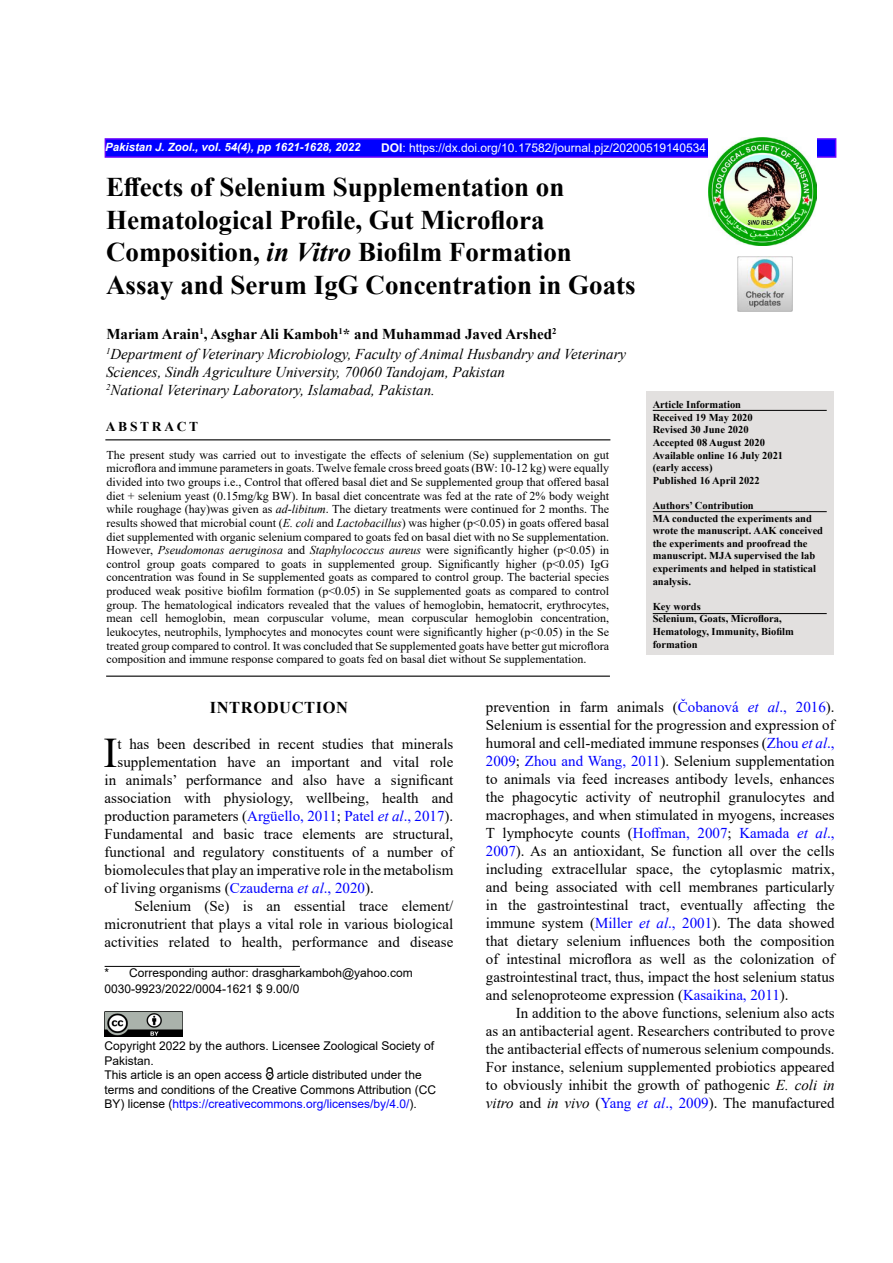
<style>
.page{position:relative;width:893px;height:1263px;background:#fff}
.page>*{position:absolute;margin:0;border:0;box-sizing:border-box;transform-origin:0 0}
.t1{font:42.15px "Times New Roman";color:#000}
.t2{font:700 27px/32.4px "Times New Roman";color:#000}
.t3{font:700 16.5px "Times New Roman";letter-spacing:.035em;color:#000}
.t4{font:15px/18px "Times New Roman";color:#000;text-align:justify}
.t5{font:italic 15px/20px "Times New Roman";color:#000}
.t6{font:700 13.5px "Times New Roman";letter-spacing:.2em;color:#000}
.t7{font:12px/13.6px "Times New Roman";color:#000;text-align:justify}
.t8{font:12px/14.4px "Arial";color:#000}
.t9{font:12px "Arial";color:#fff}
.t10{font:italic 700 11.4px "Arial";color:#fff}
.t11{font:700 10.5px/12.6px "Times New Roman";color:#000}
.s1{font-weight:700}
.s2{font-style:italic}
.s3{font-weight:700;font-style:normal}
.s4{color:#00f}
.s5{font-style:italic;color:#00f}
</style>
<div class="page">
<div style="left:105px;top:138px;width:731px;height:20px;background:#00f;border:2px solid #60f"></div>
<img style="left:708px;top:138px;width:108px;height:108px">
<div style="left:646px;top:391px;width:187px;height:264px;background:#e2e0df"></div>
<hr style="left:653px;top:511px;width:174px;height:1px;background:#000">
<hr style="left:105px;top:439px;width:505px;height:1px;background:#000">
<hr style="left:106px;top:676px;width:504px;height:1px;background:#000">
<hr style="left:653px;top:410px;width:174px;height:1px;background:#000">
<img style="left:105px;top:1011px;width:77px;height:25px">
<svg style="left:265px;top:1068px;width:9px;height:11px"></svg>
<hr style="left:105px;top:966px;width:195px;height:1px;background:#000">
<hr style="left:653px;top:613px;width:174px;height:1px;background:#000">
<img style="left:737px;top:256px;width:56px;height:55px">
<p class="t10" style="left:105px;top:139px;width:257px">Pakistan J. Zool., vol. 54(4), pp 1621-1628, 2022</p>
<p class="t9" style="left:381px;top:139px;width:326px"><span class="s1">DOI</span>: https://dx.doi.org/10.17582/journal.pjz/20200519140534</p>
<h2 class="t2" style="left:106px;top:170px;width:531px">Effects of Selenium Supplementation on Hematological Profile, Gut Microflora Composition, <span class="s2">in Vitro</span> Biofilm Formation Assay and Serum IgG Concentration in Goats</h2>
<p class="t5" style="left:106px;top:323px;width:522px"><span class="s3">Mariam Arain</span><sup>1</sup><span class="s3">, Asghar Ali Kamboh</span><sup>1</sup><span class="s3">* and Muhammad Javed Arshed</span><sup>2<br></sup><sup>1</sup>Department of Veterinary Microbiology, Faculty of Animal Husbandry and Veterinary</p>
<p class="t5" style="left:106px;top:362px;width:401px;line-height:18px">Sciences, Sindh Agriculture University, 70060 Tandojam, Pakistan<br><sup>2</sup>National Veterinary Laboratory, Islamabad, Pakistan.</p>
<p class="t11" style="left:653px;top:398px;width:132px">Article Information<br>Received 19 May 2020<br>Revised 30 June 2020<br>Accepted 08 August 2020<br>Available online 16 July 2021 (early access)<br>Published 16 April 2022</p>
<p class="t11" style="left:653px;top:499px;width:172px">Authors’ Contribution<br>MA conducted the experiments and wrote the manuscript. AAK conceived the experiments and proofread the manuscript. MJA supervised the lab experiments and helped in statistical analysis.</p>
<p class="t11" style="left:653px;top:600px;width:143px">Key words<br>Selenium, Goats, Microflora,<br>Hematology, Immunity, Biofilm formation</p>
<p class="t6" style="left:106px;top:417px;width:94px">ABSTRACT</p>
<p class="t7" style="left:107px;top:447px;width:504px">The present study was carried out to investigate the effects of selenium (Se) supplementation on gut microflora and immune parameters in goats. Twelve female cross breed goats (BW: 10-12 kg) were equally divided into two groups i.e., Control that offered basal diet and Se supplemented group that offered basal diet + selenium yeast (0.15mg/kg BW). In basal diet concentrate was fed at the rate of 2% body weight while roughage (hay)was given as <span class="s2">ad-libitum</span>. The dietary treatments were continued for 2 months. The results showed that microbial count (<span class="s2">E. coli</span> and <span class="s2">Lactobacillus</span>) was higher (p&lt;0.05) in goats offered basal diet supplemented with organic selenium compared to goats fed on basal diet with no Se supplementation.<br>However, <span class="s2">Pseudomonas aeruginosa</span> and <span class="s2">Staphylococcus aureus</span> were significantly higher (p&lt;0.05) in control group goats compared to goats in supplemented group. Significantly higher (p&lt;0.05) IgG concentration was found in Se supplemented goats as compared to control group. The bacterial species produced weak positive biofilm formation (p&lt;0.05) in Se supplemented goats as compared to control group. The hematological indicators revealed that the values of hemoglobin, hematocrit, erythrocytes, mean cell hemoglobin, mean corpuscular volume, mean corpuscular hemoglobin concentration, leukocytes, neutrophils, lymphocytes and monocytes count were significantly higher (p&lt;0.05) in the Se treated group compared to control. It was concluded that Se supplemented goats have better gut microflora composition and immune response compared to goats fed on basal diet without Se supplementation.</p>
<p class="t3" style="left:210px;top:695px;width:140px">INTRODUCTION</p>
<h1 class="t1" style="left:104px;top:723px;width:16px">I</h1>
<p class="t4" style="left:118px;top:734px;width:337px">t has been described in recent studies that minerals</p>
<p class="t4" style="left:486px;top:697px;width:350px">prevention in farm animals (<span class="s4">Čobanová</span> <span class="s5">et al</span><span class="s4">., 2016</span>).<br>Selenium is essential for the progression and expression of humoral and cell-mediated immune responses (<span class="s4">Zhou</span> <span class="s5">et al</span><span class="s4">., 2009</span>; <span class="s4">Zhou and Wang, 2011</span>). Selenium supplementation to animals via feed increases antibody levels, enhances the phagocytic activity of neutrophil granulocytes and macrophages, and when stimulated in myogens, increases T lymphocyte counts (<span class="s4">Hoffman, 2007</span>; <span class="s4">Kamada</span> <span class="s5">et al</span><span class="s4">., 2007</span>). As an antioxidant, Se function all over the cells including extracellular space, the cytoplasmic matrix, and being associated with cell membranes particularly in the gastrointestinal tract, eventually affecting the immune system (<span class="s4">Miller</span> <span class="s5">et al</span><span class="s4">., 2001</span>). The data showed that dietary selenium influences both the composition of intestinal microflora as well as the colonization of gastrointestinal tract, thus, impact the host selenium status and selenoproteome expression (<span class="s4">Kasaikina, 2011</span>).</p>
<p class="t4" style="left:486px;top:1003px;width:350px;text-indent:30px">In addition to the above functions, selenium also acts as an antibacterial agent. Researchers contributed to prove the antibacterial effects of numerous selenium compounds.<br>For instance, selenium supplemented probiotics appeared to obviously inhibit the growth of pathogenic <span class="s2">E. coli in vitro</span> and <span class="s2">in vivo</span> (<span class="s4">Yang</span> <span class="s5">et al</span><span class="s4">., 2009</span>). The manufactured</p>
<p class="t4" style="left:118px;top:752px;width:337px">supplementation have an important and vital role</p>
<p class="t4" style="left:105px;top:770px;width:350px">in animals’ performance and also have a significant</p>
<p class="t4" style="left:105px;top:788px;width:350px">association with physiology, wellbeing, health and</p>
<p class="t4" style="left:105px;top:806px;width:350px">production parameters (<span class="s4">Argüello, 2011</span>; <span class="s4">Patel</span> <span class="s5">et al</span><span class="s4">., 2017</span>).</p>
<p class="t4" style="left:105px;top:824px;width:350px">Fundamental and basic trace elements are structural,</p>
<p class="t4" style="left:105px;top:842px;width:350px">functional and regulatory constituents of a number of</p>
<p class="t4" style="left:105px;top:860px;width:350px">biomolecules that play an imperative role in the metabolism</p>
<p class="t4" style="left:105px;top:878px;width:271px">of living organisms (<span class="s4">Czauderna</span> <span class="s5">et al</span><span class="s4">., 2020</span>).</p>
<p class="t4" style="left:134px;top:896px;width:320px">Selenium (Se) is an essential trace element/</p>
<p class="t4" style="left:105px;top:914px;width:350px">micronutrient that plays a vital role in various biological</p>
<p class="t4" style="left:105px;top:932px;width:350px">activities related to health, performance and disease</p>
<p class="t8" style="left:105px;top:965px;width:310px;line-height:15.6px">* Corresponding author: drasgharkamboh@yahoo.com<br>0030-9923/2022/0004-1621 $ 9.00/0</p>
<p class="t8" style="left:105px;top:1039px;width:333px">Copyright 2022 by the authors. Licensee Zoological Society of Pakistan.<br>This article is an open access article distributed under the terms and conditions of the Creative Commons Attribution (CC BY) license (<span class="s4">https://creativecommons.org/licenses/by/4.0/</span>).</p>
</div>
